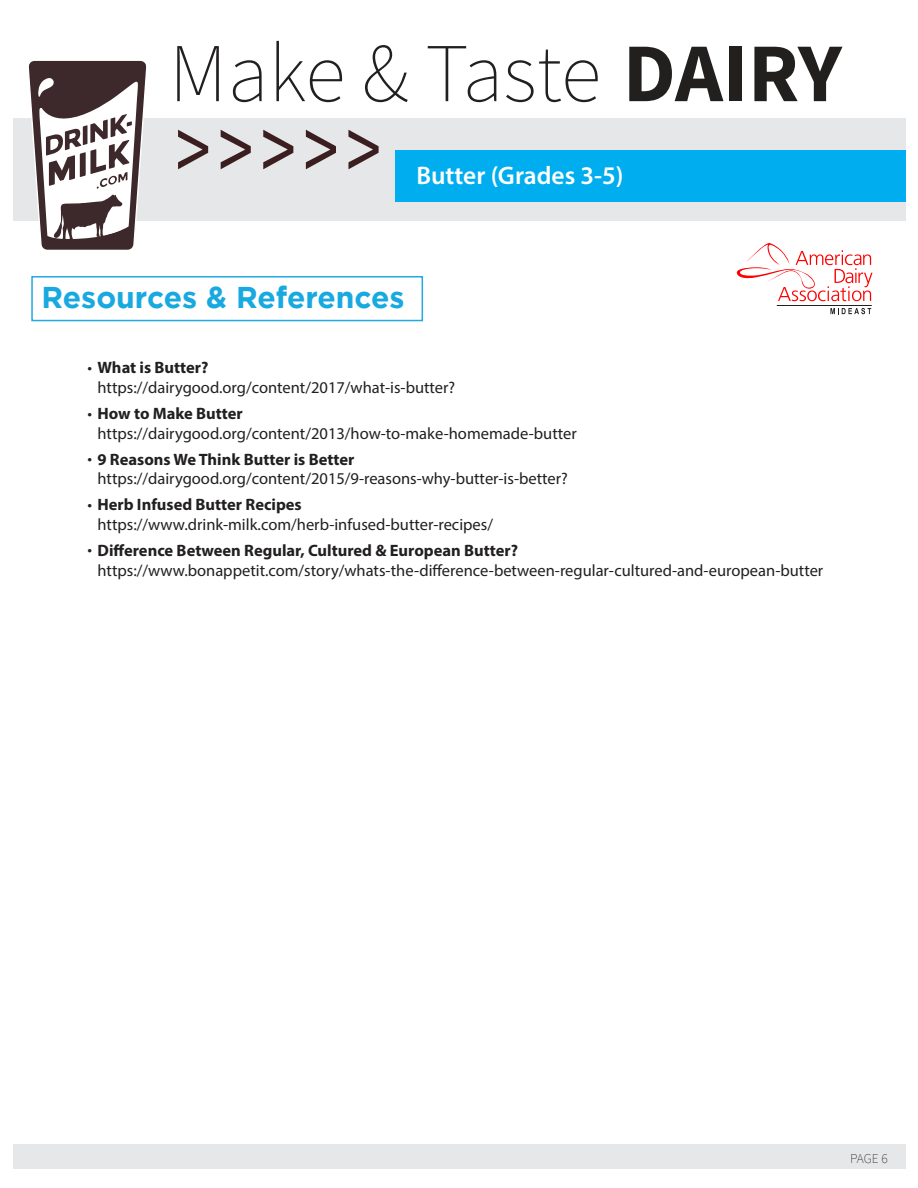
<style>
.page{position:relative;width:918px;height:1188px;background:#fff}
.page>*{position:absolute;margin:0;border:0;box-sizing:border-box;transform-origin:0 0}
.t1{font:200 83.55px "Source Sans Pro";color:#221f1f}
.t2{font:700 30px "Gotham";color:#19a9e1}
.t3{font:600 25.5px "Myriad Pro";color:#fff}
.t4{font:16.5px/19.8px "Myriad Pro";color:#221f1f}
.t5{font:200 13.5px "Source Sans Pro";color:#221f1f}
.s1{font-weight:700}
</style>
<div class="page">
<div style="left:14px;top:118px;width:892px;height:102px;background:#e6e7e8"></div>
<div style="left:395px;top:150px;width:511px;height:51px;background:#00adef"></div>
<svg style="left:27px;top:60px;width:121px;height:190px"></svg>
<svg style="left:178px;top:130px;width:30px;height:39px"></svg>
<svg style="left:221px;top:130px;width:30px;height:39px"></svg>
<svg style="left:306px;top:130px;width:30px;height:39px"></svg>
<svg style="left:348px;top:130px;width:31px;height:39px"></svg>
<svg style="left:263px;top:130px;width:30px;height:39px"></svg>
<div style="left:14px;top:1144px;width:892px;height:25px;background:#e6e7e8"></div>
<div style="left:31px;top:276px;width:392px;height:45px;border:2px solid #21a9e1"></div>
<svg style="left:736px;top:243px;width:137px;height:58px"></svg>
<hr style="left:777px;top:305px;width:95px;height:1px;background:#221f1f">
<svg style="left:830px;top:308px;width:41px;height:6px"></svg>
<h1 class="t1" style="left:169px;top:23px;width:674px">Make &amp; Taste <span class="s1">DAIRY</span></h1>
<h3 class="t3" style="left:416px;top:166px;width:209px">Butter (Grades 3-5)</h3>
<h2 class="t2" style="left:42px;top:284px;width:365px">Resources &amp; References</h2>
<p class="t4" style="left:97px;top:359px;width:359px;text-indent:-10px">• <span class="s1">What is Butter? </span>https://dairygood.org/content/2017/what-is-butter?</p>
<p class="t4" style="left:97px;top:405px;width:481px;text-indent:-10px">• <span class="s1">How to Make Butter </span>https://dairygood.org/content/2013/how-to-make-homemade-butter</p>
<p class="t4" style="left:97px;top:451px;width:472px;text-indent:-10px">• <span class="s1">9 Reasons We Think Butter is Better </span>https://dairygood.org/content/2015/9-reasons-why-butter-is-better?</p>
<p class="t4" style="left:97px;top:496px;width:397px;text-indent:-10px">• <span class="s1">Herb Infused Butter Recipes </span>https://www.drink-milk.com/herb-infused-butter-recipes/</p>
<p class="t4" style="left:97px;top:542px;width:727px;text-indent:-10px">• <span class="s1">Difference Between Regular, Cultured &amp; European Butter? </span>https://www.bonappetit.com/story/whats-the-difference-between-regular-cultured-and-european-butter</p>
<p class="t5" style="left:850px;top:1151px;width:39px">PAGE 6</p>
</div>
